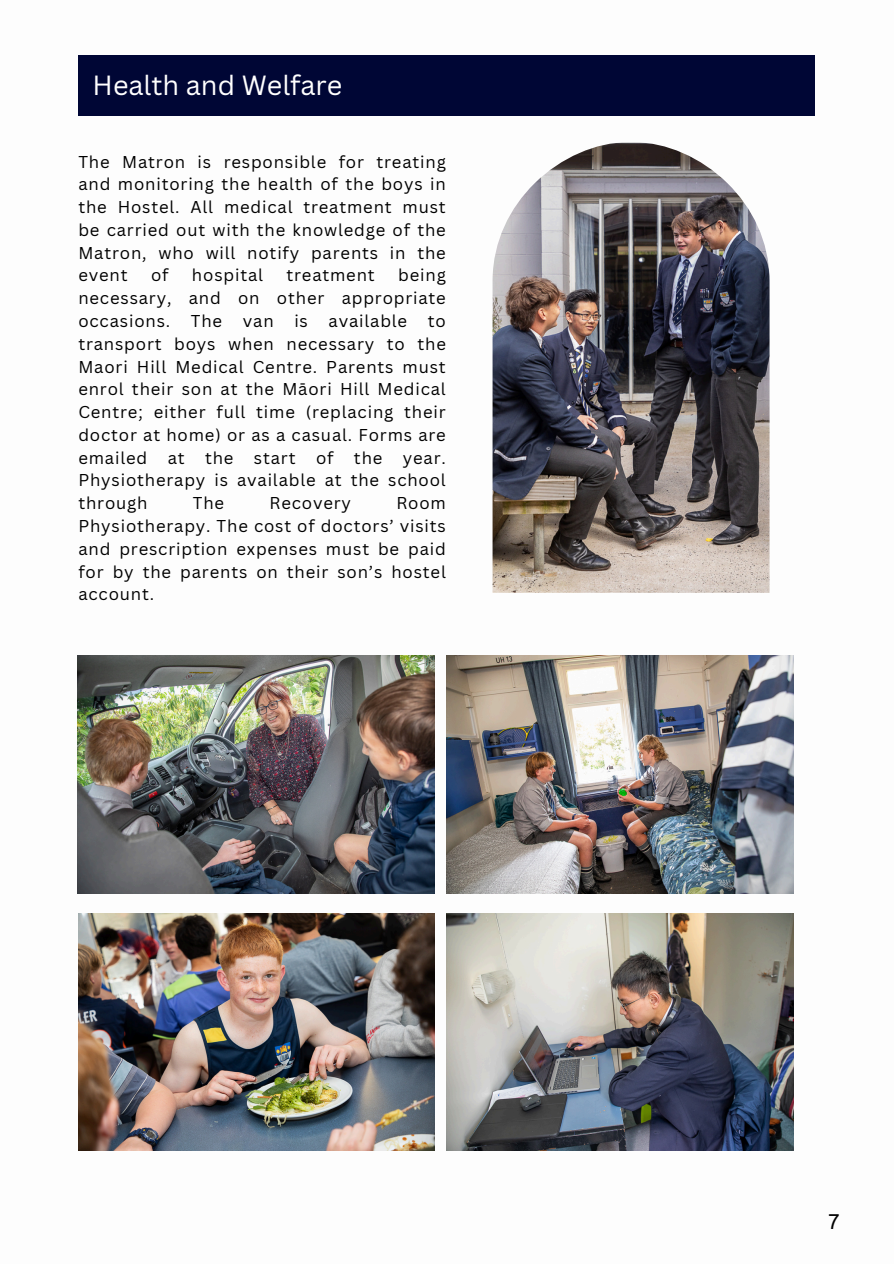
<style>
.page{position:relative;width:894px;height:1264px;background:#fff}
.page>*{position:absolute;margin:0;border:0;box-sizing:border-box;transform-origin:0 0}
.t1{font:27px "Canva Sans";color:#fff}
.t2{font:21px "Arial";color:#000}
.t3{font:16.65px/22.8px "Canva Sans";letter-spacing:.05em;color:#000;text-align:justify}
</style>
<div class="page">
<img style="left:492px;top:142px;width:277px;height:451px">
<img style="left:77px;top:655px;width:357px;height:238px">
<img style="left:446px;top:655px;width:347px;height:238px">
<div style="left:78px;top:56px;width:737px;height:60px;background:#000635"></div>
<img style="left:78px;top:913px;width:357px;height:237px">
<img style="left:446px;top:913px;width:347px;height:237px">
<p class="t1" style="left:93px;top:66px;width:251px">Health and Welfare</p>
<p class="t3" style="left:78px;top:150px;width:369px">The Matron is responsible for treating and monitoring the health of the boys in the Hostel. All medical treatment must be carried out with the knowledge of the Matron, who will notify parents in the event</p>
<p class="t3" style="left:151px;top:263px;width:19px">of</p>
<p class="t3" style="left:192px;top:263px;width:72px">hospital</p>
<p class="t3" style="left:286px;top:263px;width:90px">treatment</p>
<p class="t3" style="left:78px;top:263px;width:369px;text-indent:320px">being necessary, and on other appropriate occasions. The van is available to transport boys when necessary to the Maori Hill Medical Centre. Parents must enrol their son at the Māori Hill Medical Centre; either full time (replacing their doctor at home) or as a casual. Forms are emailed at the start of the year.<br>Physiotherapy is available at the school through</p>
<p class="t3" style="left:193px;top:491px;width:33px">The</p>
<p class="t3" style="left:269px;top:491px;width:83px">Recovery</p>
<p class="t3" style="left:78px;top:491px;width:369px;text-indent:318px">Room Physiotherapy. The cost of doctors’ visits and prescription expenses must be paid for by the parents on their son’s hostel account.</p>
<p class="t2" style="left:828px;top:1206px;width:13px">7</p>
</div>
